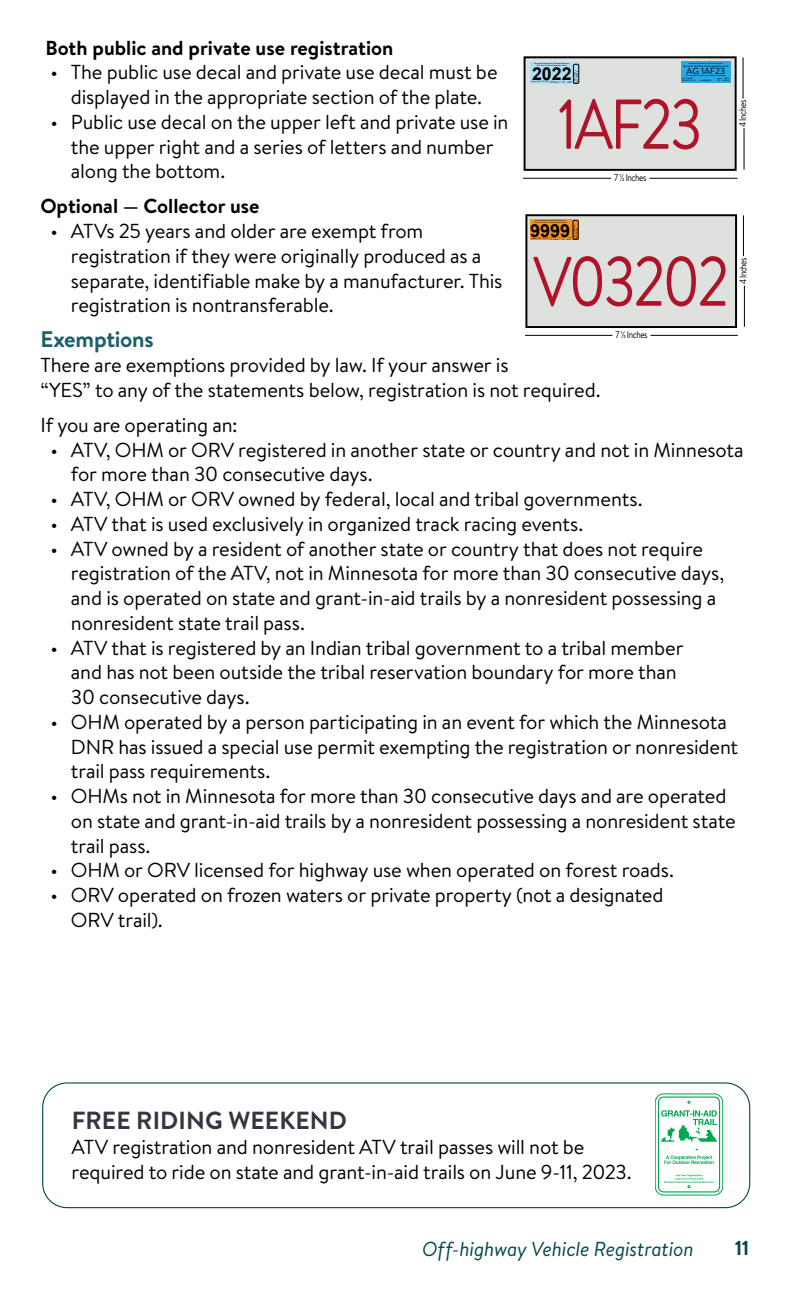
<style>
.page{position:relative;width:790px;height:1296px;background:#fff}
.page>*{position:absolute;margin:0;border:0;box-sizing:border-box;transform-origin:0 0}
.t1{font:70.42px "Brandon Text";letter-spacing:-.05em;color:#ae132a;scale:.83 1}
.t2{font:69.75px "Brandon Text";letter-spacing:-.05em;color:#ae132a;scale:.83 1}
.Subhead_2__H3{font:700 24.75px "Brandon Text";letter-spacing:.005em;color:#343741}
.Subhead_3__tagged_as{font:700 22.5px "Brandon Text";letter-spacing:-.01em;color:#1c5f69}
.P_body_copy_space_af{font:20.25px/24.8px "Brandon Text";letter-spacing:-.01em;color:#000}
.SUB_4_and_questionAB{font:700 20.25px "Brandon Text";color:#000}
.t3{font:italic 20.25px "Brandon Text";letter-spacing:-.01em;color:#00474f}
.P_body_copy{font:20.25px "Brandon Text";letter-spacing:-.005em;color:#000}
.t4{font:700 20.25px "Brandon Text";color:#00474f}
.t5{font:700 18px "Arial";color:#000}
.t6{font:700 17.78px "Arial";color:#000}
.t7{font:9.9px "Brandon Text";letter-spacing:-.05em;color:#000;scale:.83 1}
.t8{font:9.67px "Brandon Text";letter-spacing:-.05em;color:#000;scale:.83 1}
.t9{font:9px "Brandon Text";color:#000}
</style>
<div class="page">
<div style="left:42px;top:1082px;width:708px;height:126px;border:1px solid #00474f;border-radius:24px"></div>
<hr style="left:523px;top:178px;width:88px;height:1px;background:#000">
<hr style="left:649px;top:178px;width:88px;height:1px;background:#000">
<hr style="left:743px;top:128px;width:1px;height:42px;background:#000">
<hr style="left:742px;top:58px;width:1px;height:41px;background:#000">
<div style="left:524px;top:57px;width:211px;height:113px;background:#dfe1df"></div>
<div style="left:523px;top:56px;width:213px;height:115px;border:2px solid #000"></div>
<div style="left:530px;top:62px;width:49px;height:22px;background:#b1ddf3"></div>
<div style="left:573px;top:64px;width:6px;height:20px;border:1px solid #000"></div>
<div style="left:681px;top:62px;width:49px;height:21px;background:#27aae1"></div>
<hr style="left:525px;top:335px;width:87px;height:1px;background:#000">
<div style="left:526px;top:215px;width:210px;height:112px;background:#dfe1df"></div>
<div style="left:525px;top:214px;width:212px;height:114px;border:2px solid #000"></div>
<hr style="left:650px;top:335px;width:88px;height:1px;background:#000">
<hr style="left:744px;top:286px;width:1px;height:41px;background:#000">
<hr style="left:743px;top:215px;width:1px;height:41px;background:#000">
<div style="left:530px;top:219px;width:49px;height:21px;background:#f7941e"></div>
<div style="left:573px;top:220px;width:5px;height:19px;border:1px solid #000"></div>
<img style="left:661px;top:1125px;width:55px;height:26px">
<div style="left:658px;top:1097px;width:62px;height:95px;border:1px solid #00a651;border-radius:5px"></div>
<svg style="left:661px;top:1110px;width:56px;height:15px"></svg>
<svg style="left:664px;top:1155px;width:49px;height:9px"></svg>
<svg style="left:664px;top:1174px;width:49px;height:14px"></svg>
<div style="left:655px;top:1094px;width:68px;height:101px;border:1px solid #00a651;border-radius:8px"></div>
<p class="SUB_4_and_questionAB" style="left:45px;top:34px;width:350px">Both public and private use registration</p>
<p class="P_body_copy_space_af" style="left:51px;top:59px;width:448px;text-align:center">• The public use decal and private use decal must be displayed in the appropriate section of the plate.</p>
<p class="P_body_copy_space_af" style="left:71px;top:109px;width:439px;text-indent:-20px">• Public use decal on the upper left and private use in the upper right and a series of letters and number along the bottom.</p>
<p class="SUB_4_and_questionAB" style="left:40px;top:192px;width:220px">Optional — Collector use</p>
<p class="P_body_copy_space_af" style="left:71px;top:218px;width:433px;text-indent:-20px">• ATVs 25 years and older are exempt from registration if they were originally produced as a separate, identifiable make by a manufacturer. This registration is nontransferable.</p>
<h3 class="Subhead_3__tagged_as" style="left:40px;top:324px;width:115px">Exemptions</h3>
<p class="P_body_copy_space_af" style="left:40px;top:352px;width:562px">There are exemptions provided by law. If your answer is<br>“YES” to any of the statements below, registration is not required.</p>
<p class="P_body_copy" style="left:40px;top:411px;width:199px">If you are operating an:</p>
<p class="P_body_copy_space_af" style="left:71px;top:436px;width:674px;text-indent:-20px">• ATV, OHM or ORV registered in another state or country and not in Minnesota for more than 30 consecutive days.</p>
<p class="P_body_copy_space_af" style="left:51px;top:486px;width:593px">• ATV, OHM or ORV owned by federal, local and tribal governments.</p>
<p class="P_body_copy_space_af" style="left:51px;top:511px;width:534px">• ATV that is used exclusively in organized track racing events.</p>
<p class="P_body_copy_space_af" style="left:71px;top:535px;width:655px;text-indent:-20px">• ATV owned by a resident of another state or country that does not require registration of the ATV, not in Minnesota for more than 30 consecutive days, and is operated on state and grant-in-aid trails by a nonresident possessing a nonresident state trail pass.</p>
<p class="P_body_copy_space_af" style="left:71px;top:634px;width:614px;text-indent:-20px">• ATV that is registered by an Indian tribal government to a tribal member and has not been outside the tribal reservation boundary for more than<br>30 consecutive days.</p>
<p class="P_body_copy_space_af" style="left:71px;top:709px;width:669px;text-indent:-20px">• OHM operated by a person participating in an event for which the Minnesota<br>DNR has issued a special use permit exempting the registration or nonresident trail pass requirements.</p>
<p class="P_body_copy_space_af" style="left:71px;top:783px;width:666px;text-indent:-20px">• OHMs not in Minnesota for more than 30 consecutive days and are operated on state and grant-in-aid trails by a nonresident possessing a nonresident state trail pass.</p>
<p class="P_body_copy_space_af" style="left:51px;top:857px;width:625px">• OHM or ORV licensed for highway use when operated on forest roads.</p>
<p class="P_body_copy_space_af" style="left:71px;top:882px;width:594px;text-indent:-20px">• ORV operated on frozen waters or private property (not a designated<br>ORV trail).</p>
<p class="t6" style="left:532px;top:61px;width:41px">2022</p>
<p class="t9" style="left:686px;top:65px;width:40px">AG 1AF23</p>
<p class="t9" style="left:686px;top:66px;width:40px">AG 1AF23</p>
<h1 class="t1" style="left:557px;top:76px;width:177px">1AF23</h1>
<p class="t7" style="left:736px;top:127px;width:34px;rotate:-90deg">4 Inches</p>
<p class="t7" style="left:614px;top:171px;width:40px">7 ½ Inches</p>
<p class="t5" style="left:530px;top:218px;width:42px">9999</p>
<h2 class="t2" style="left:533px;top:234px;width:238px">V03202</h2>
<p class="t8" style="left:736px;top:284px;width:34px;rotate:-90deg">4 Inches</p>
<p class="t8" style="left:615px;top:328px;width:40px">7 ½ Inches</p>
<h3 class="Subhead_2__H3" style="left:72px;top:1103px;width:277px">FREE RIDING WEEKEND</h3>
<p class="P_body_copy_space_af" style="left:72px;top:1134px;width:562px">ATV registration and nonresident ATV trail passes will not be required to ride on state and grant-in-aid trails on June 9-11, 2023.</p>
<p class="t3" style="left:422px;top:1235px;width:273px">Off-highway Vehicle Registration</p>
<p class="t4" style="left:735px;top:1234px;width:16px">11</p>
</div>
